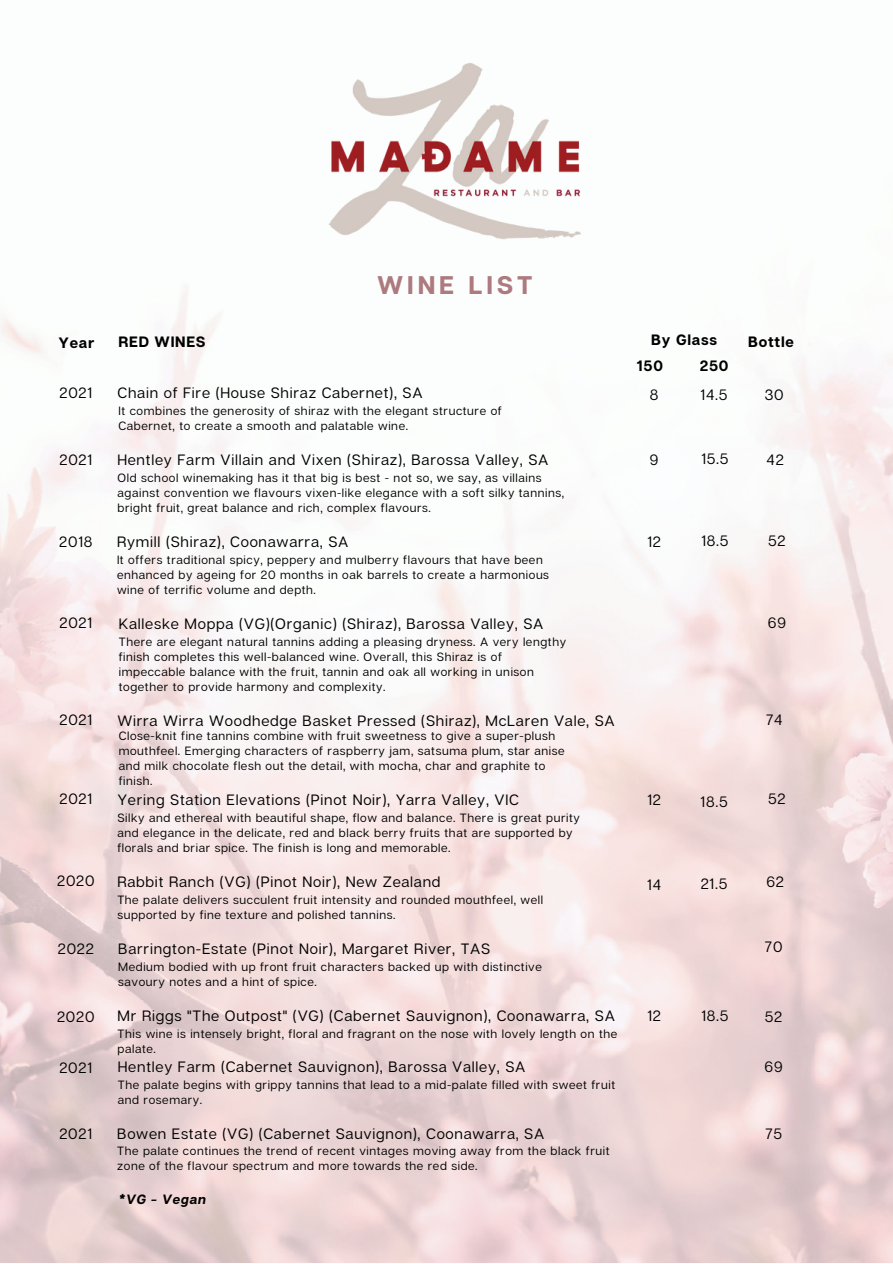
<style>
.page{position:relative;width:893px;height:1264px;background:#fff}
.page>*{position:absolute;margin:0;border:0;box-sizing:border-box;transform-origin:0 0}
.t1{font:700 25.5px "Articulat CF";letter-spacing:.15em;color:#ad7a7f}
.t2{font:15px "Articulat CF";letter-spacing:.05em;color:#000}
.t3{font:700 15px "Articulat CF";letter-spacing:.05em;color:#000}
.t4{font:italic 700 13.5px "Articulat CF";letter-spacing:.05em;color:#000}
.t5{font:12px/15px "Articulat CF";letter-spacing:.05em;color:#000}
</style>
<div class="page">
<img style="left:328px;top:61px;width:254px;height:180px">
<p class="t1" style="left:377px;top:269px;width:157px">WINE LIST</p>
<p class="t3" style="left:651px;top:330px;width:67px">By Glass</p>
<p class="t3" style="left:748px;top:332px;width:47px">Bottle</p>
<p class="t3" style="left:636px;top:356px;width:28px">150</p>
<p class="t3" style="left:699px;top:356px;width:30px">250</p>
<p class="t3" style="left:58px;top:333px;width:37px">Year</p>
<p class="t3" style="left:118px;top:332px;width:89px">RED WINES</p>
<p class="t2" style="left:59px;top:383px;width:34px">2021</p>
<p class="t2" style="left:118px;top:383px;width:306px">Chain of Fire (House Shiraz Cabernet), SA</p>
<p class="t2" style="left:649px;top:385px;width:10px">8</p>
<p class="t2" style="left:700px;top:385px;width:28px">14.5</p>
<p class="t5" style="left:118px;top:403px;width:385px">It combines the generosity of shiraz with the elegant structure of<br>Cabernet, to create a smooth and palatable wine.</p>
<p class="t2" style="left:764px;top:385px;width:20px">30</p>
<p class="t2" style="left:59px;top:450px;width:34px">2021</p>
<p class="t2" style="left:117px;top:450px;width:432px">Hentley Farm Villain and Vixen (Shiraz), Barossa Valley, SA</p>
<p class="t2" style="left:649px;top:450px;width:10px">9</p>
<p class="t2" style="left:701px;top:449px;width:29px">15.5</p>
<p class="t2" style="left:766px;top:450px;width:19px">42</p>
<p class="t5" style="left:118px;top:470px;width:448px">Old school winemaking has it that big is best - not so, we say, as villains against convention we flavours vixen-like elegance with a soft silky tannins, bright fruit, great balance and rich, complex flavours.</p>
<p class="t2" style="left:59px;top:532px;width:35px">2018</p>
<p class="t2" style="left:117px;top:532px;width:233px">Rymill (Shiraz), Coonawarra, SA</p>
<p class="t2" style="left:647px;top:532px;width:15px">12</p>
<p class="t2" style="left:701px;top:531px;width:29px">18.5</p>
<p class="t2" style="left:768px;top:531px;width:19px">52</p>
<p class="t5" style="left:117px;top:551px;width:433px">It offers traditional spicy, peppery and mulberry flavours that have been enhanced by ageing for 20 months in oak barrels to create a harmonious wine of terrific volume and depth.</p>
<p class="t2" style="left:59px;top:613px;width:34px">2021</p>
<p class="t2" style="left:119px;top:614px;width:426px">Kalleske Moppa (VG)(Organic) (Shiraz), Barossa Valley, SA</p>
<p class="t2" style="left:767px;top:613px;width:20px">69</p>
<p class="t5" style="left:119px;top:633px;width:449px">There are elegant natural tannins adding a pleasing dryness. A very lengthy finish completes this well-balanced wine. Overall, this Shiraz is of impeccable balance with the fruit, tannin and oak all working in unison together to provide harmony and complexity.</p>
<p class="t2" style="left:59px;top:710px;width:34px">2021</p>
<p class="t2" style="left:117px;top:711px;width:499px">Wirra Wirra Woodhedge Basket Pressed (Shiraz), McLaren Vale, SA</p>
<p class="t2" style="left:766px;top:710px;width:18px">74</p>
<p class="t5" style="left:119px;top:727px;width:447px">Close-knit fine tannins combine with fruit sweetness to give a super-plush mouthfeel. Emerging characters of raspberry jam, satsuma plum, star anise and milk chocolate flesh out the detail, with mocha, char and graphite to finish.</p>
<p class="t2" style="left:59px;top:789px;width:34px">2021</p>
<p class="t2" style="left:117px;top:789px;width:403px">Yering Station Elevations (Pinot Noir), Yarra Valley, VIC</p>
<p class="t2" style="left:647px;top:790px;width:15px">12</p>
<p class="t2" style="left:700px;top:792px;width:29px">18.5</p>
<p class="t2" style="left:768px;top:789px;width:19px">52</p>
<p class="t5" style="left:117px;top:809px;width:464px">Silky and ethereal with beautiful shape, flow and balance. There is great purity and elegance in the delicate, red and black berry fruits that are supported by florals and briar spice. The finish is long and memorable.</p>
<p class="t2" style="left:57px;top:871px;width:39px">2020</p>
<p class="t2" style="left:117px;top:872px;width:325px">Rabbit Ranch (VG) (Pinot Noir), New Zealand</p>
<p class="t2" style="left:647px;top:874px;width:15px">14</p>
<p class="t2" style="left:700px;top:874px;width:28px">21.5</p>
<p class="t2" style="left:766px;top:872px;width:19px">62</p>
<p class="t5" style="left:117px;top:892px;width:427px">The palate delivers succulent fruit intensity and rounded mouthfeel, well supported by fine texture and polished tannins.</p>
<p class="t2" style="left:58px;top:939px;width:38px">2022</p>
<p class="t2" style="left:118px;top:939px;width:373px">Barrington-Estate (Pinot Noir), Margaret River, TAS</p>
<p class="t2" style="left:764px;top:937px;width:19px">70</p>
<p class="t5" style="left:118px;top:958px;width:425px">Medium bodied with up front fruit characters backed up with distinctive savoury notes and a hint of spice.</p>
<p class="t2" style="left:57px;top:1007px;width:39px">2020</p>
<p class="t2" style="left:118px;top:1006px;width:499px">Mr Riggs "The Outpost" (VG) (Cabernet Sauvignon), Coonawarra, SA</p>
<p class="t2" style="left:647px;top:1005px;width:15px">12</p>
<p class="t5" style="left:118px;top:1026px;width:501px">This wine is intensely bright, floral and fragrant on the nose with lovely length on the palate.</p>
<p class="t2" style="left:701px;top:1005px;width:29px">18.5</p>
<p class="t2" style="left:764px;top:1007px;width:19px">52</p>
<p class="t2" style="left:59px;top:1058px;width:34px">2021</p>
<p class="t2" style="left:118px;top:1057px;width:409px">Hentley Farm (Cabernet Sauvignon), Barossa Valley, SA</p>
<p class="t2" style="left:764px;top:1057px;width:20px">69</p>
<p class="t5" style="left:118px;top:1077px;width:499px">The palate begins with grippy tannins that lead to a mid-palate filled with sweet fruit and rosemary.</p>
<p class="t2" style="left:59px;top:1124px;width:34px">2021</p>
<p class="t2" style="left:117px;top:1123px;width:428px">Bowen Estate (VG) (Cabernet Sauvignon), Coonawarra, SA</p>
<p class="t2" style="left:765px;top:1123px;width:18px">75</p>
<p class="t5" style="left:117px;top:1143px;width:494px">The palate continues the trend of recent vintages moving away from the black fruit zone of the flavour spectrum and more towards the red side.</p>
<p class="t4" style="left:118px;top:1190px;width:89px">*VG - Vegan</p>
</div>
